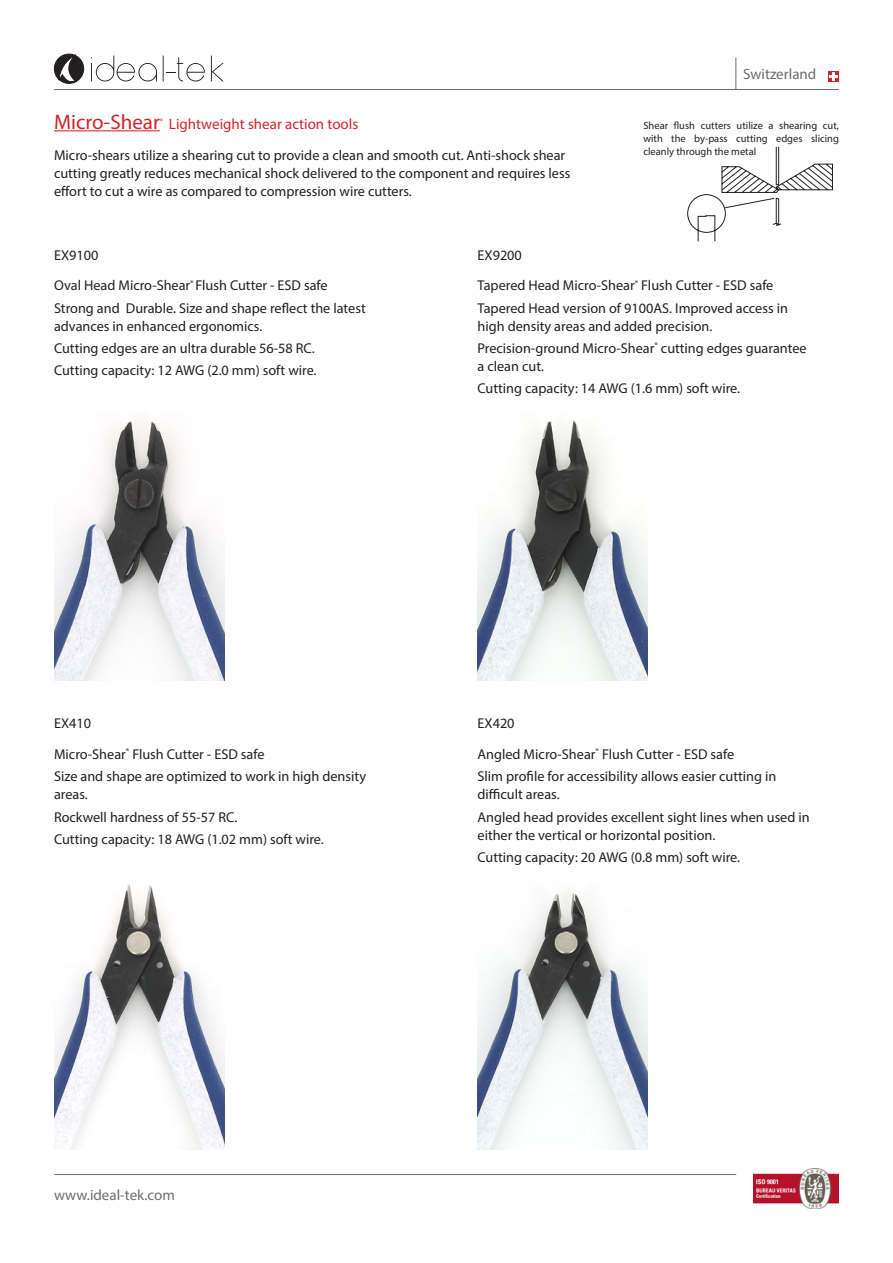
<style>
.page{position:relative;width:893px;height:1263px;background:#fff}
.page>*{position:absolute;margin:0;border:0;box-sizing:border-box;transform-origin:0 0}
.Title_3{font:21px "Myriad Pro";color:#d1232a}
.t1{font:15px "Myriad Pro";color:#6c6d70}
.Title_3-2{font:15px "Myriad Pro";color:#d1232a}
.t2{font:14.25px/18px "Myriad Pro";color:#231f20}
.t3{font:10.5px/12.8px "Myriad Pro";color:#231f20;text-align:justify}
</style>
<div class="page">
<hr style="left:54px;top:89px;width:785px;height:1px;background:#6c6d70">
<hr style="left:736px;top:58px;width:1px;height:32px;background:#6c6d70">
<img style="left:754px;top:1169px;width:85px;height:40px">
<div style="left:828px;top:71px;width:11px;height:11px;background:#d1232a"></div>
<svg style="left:829px;top:72px;width:9px;height:9px"></svg>
<hr style="left:54px;top:1174px;width:682px;height:1px;background:#6c6d70">
<svg style="left:54px;top:54px;width:30px;height:29px"></svg>
<svg style="left:91px;top:56px;width:66px;height:25px"></svg>
<svg style="left:163px;top:56px;width:42px;height:25px"></svg>
<svg style="left:211px;top:56px;width:13px;height:25px"></svg>
<img style="left:54px;top:420px;width:170px;height:261px">
<img style="left:477px;top:420px;width:171px;height:261px">
<img style="left:54px;top:884px;width:170px;height:265px">
<img style="left:477px;top:891px;width:171px;height:258px">
<hr style="left:54px;top:130px;width:106px;height:1px;background:#d1232a">
<svg style="left:687px;top:146px;width:146px;height:96px"></svg>
<p class="Title_3" style="left:54px;top:109px;width:107px">Micro-Shear</p>
<p class="Title_3-2" style="left:160px;top:114px;width:200px"><sup>®</sup> Lightweight shear action tools</p>
<p class="t2" style="left:54px;top:145px;width:518px">Micro-shears utilize a shearing cut to provide a clean and smooth cut. Anti-shock shear cutting greatly reduces mechanical shock delivered to the component and requires less effort to cut a wire as compared to compression wire cutters.</p>
<p class="t1" style="left:743px;top:65px;width:75px">Switzerland</p>
<p class="t3" style="left:643px;top:119px;width:197px">Shear flush cutters utilize a shearing cut, with the by-pass cutting edges slicing cleanly through the metal</p>
<p class="t2" style="left:54px;top:246px;width:46px">EX9100</p>
<p class="t2" style="left:54px;top:276px;width:275px">Oval Head Micro-Shear<sup>®</sup> Flush Cutter - ESD safe</p>
<p class="t2" style="left:54px;top:299px;width:313px">Strong and Durable. Size and shape reflect the latest advances in enhanced ergonomics.</p>
<p class="t2" style="left:54px;top:339px;width:262px">Cutting edges are an ultra durable 56-58 RC.</p>
<p class="t2" style="left:54px;top:361px;width:264px">Cutting capacity: 12 AWG (2.0 mm) soft wire.</p>
<p class="t2" style="left:477px;top:246px;width:46px">EX9200</p>
<p class="t2" style="left:477px;top:276px;width:297px">Tapered Head Micro-Shear<sup>®</sup> Flush Cutter - ESD safe</p>
<p class="t2" style="left:477px;top:299px;width:312px">Tapered Head version of 9100AS. Improved access in high density areas and added precision.</p>
<p class="t2" style="left:477px;top:339px;width:331px">Precision-ground Micro-Shear<sup>®</sup> cutting edges guarantee a clean cut.</p>
<p class="t2" style="left:477px;top:379px;width:264px">Cutting capacity: 14 AWG (1.6 mm) soft wire.</p>
<p class="t2" style="left:54px;top:714px;width:39px">EX410</p>
<p class="t2" style="left:54px;top:745px;width:212px">Micro-Shear<sup>®</sup> Flush Cutter - ESD safe</p>
<p class="t2" style="left:54px;top:767px;width:314px">Size and shape are optimized to work in high density areas.</p>
<p class="t2" style="left:54px;top:807px;width:185px">Rockwell hardness of 55-57 RC.</p>
<p class="t2" style="left:54px;top:830px;width:271px">Cutting capacity: 18 AWG (1.02 mm) soft wire.</p>
<p class="t2" style="left:477px;top:714px;width:39px">EX420</p>
<p class="t2" style="left:477px;top:745px;width:258px">Angled Micro-Shear<sup>®</sup> Flush Cutter - ESD safe</p>
<p class="t2" style="left:477px;top:767px;width:300px">Slim profile for accessibility allows easier cutting in difficult areas.</p>
<p class="t2" style="left:477px;top:807px;width:334px">Angled head provides excellent sight lines when used in either the vertical or horizontal position.</p>
<p class="t2" style="left:477px;top:848px;width:264px">Cutting capacity: 20 AWG (0.8 mm) soft wire.</p>
<p class="t1" style="left:54px;top:1186px;width:122px">www.ideal-tek.com</p>
</div>
